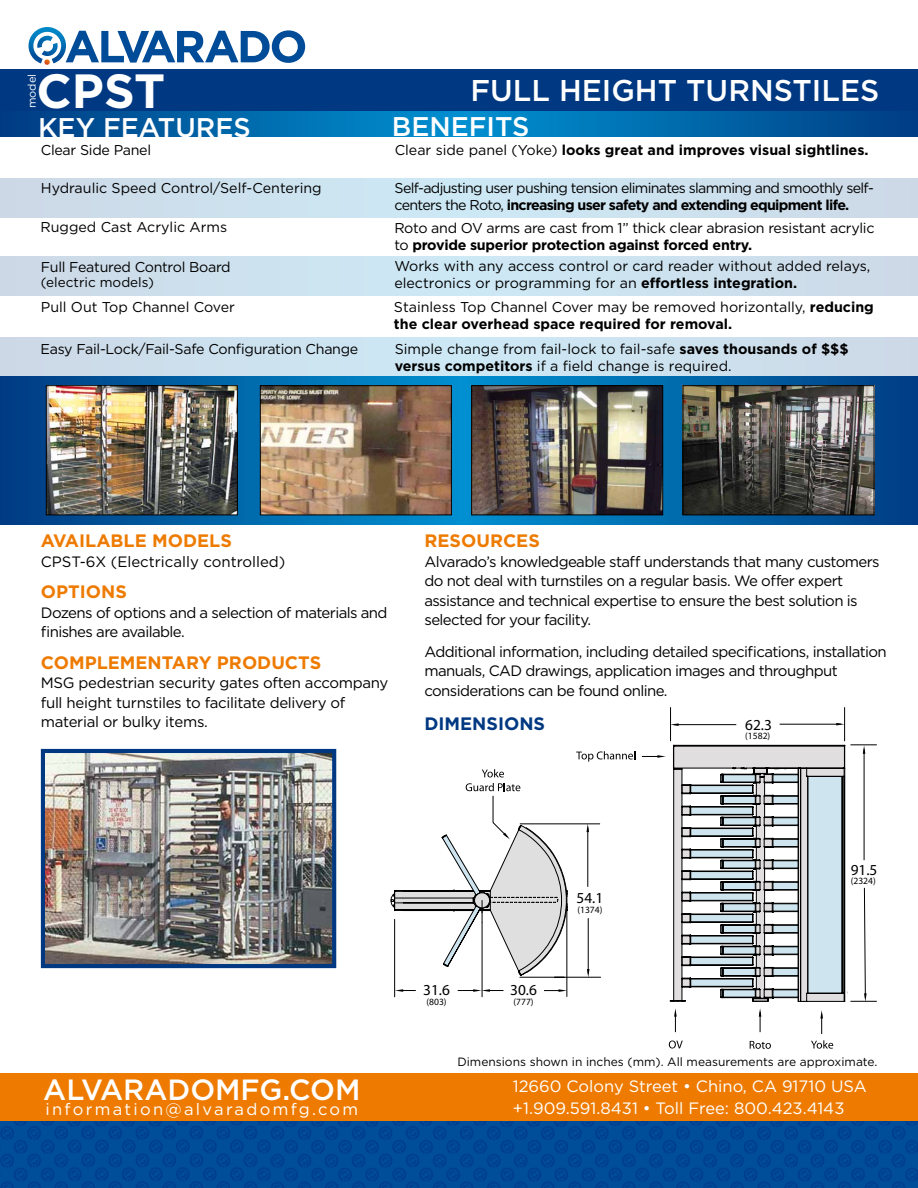
<style>
.page{position:relative;width:918px;height:1188px;background:#fff}
.page>*{position:absolute;margin:0;border:0;box-sizing:border-box;transform-origin:0 0}
.t1{font:700 48px "Gotham";color:#fff}
.t2{font:500 30px "Gotham";color:#fff}
.t3{font:500 29.25px "Gotham";color:#fff}
.t4{font:500 27px "Gotham";color:#fff}
.t5{font:700 18px "Gotham";color:#ee7b00}
.t6{font:700 18px "Gotham";color:#003882}
.t7{font:16.5px/22.5px "Gotham";color:#fff}
.t8{font:16.5px "Gotham";letter-spacing:.14em;color:#fff}
.t9{font:15.3px "Myriad Pro";color:#000}
.t10{font:15px/19.5px "Gotham";letter-spacing:-.04em;color:#000}
.t11{font:15px/19.5px "Gotham";letter-spacing:-.02em;color:#000}
.t12{font:15px "Gotham";color:#000}
.t13{font:14.25px/17.1px "Gotham";color:#000}
.t14{font:14.25px/17.1px "Gotham";letter-spacing:-.02em;color:#000}
.t15{font:14.25px/17.1px "Gotham";letter-spacing:-.05em;color:#000}
.t16{font:700 14.25px "Gotham";color:#000}
.t17{font:13.5px "Gotham";color:#000}
.t18{font:12px "Gotham";color:#000}
.t19{font:11.1px "Gotham";color:#fff}
.t20{font:9.6px "Myriad Pro";color:#000}
.s1{font-weight:400}
.s2{font-weight:700}
</style>
<div class="page">
<img style="left:0;top:1121px;width:918px;height:67px">
<div style="left:0;top:1073px;width:918px;height:48px;background:#ee7b00"></div>
<svg style="left:0;top:376px;width:918px;height:148px;background:#005c9f"></svg>
<div style="left:0;top:257px;width:918px;height:38px;background:#cde1ee"></div>
<div style="left:0;top:337px;width:918px;height:39px;background:#cde1ee"></div>
<img style="left:48px;top:387px;width:188px;height:126px">
<div style="left:46px;top:385px;width:192px;height:130px;border:1px solid #000"></div>
<img style="left:262px;top:387px;width:188px;height:126px">
<div style="left:260px;top:385px;width:192px;height:130px;border:1px solid #000"></div>
<img style="left:473px;top:387px;width:188px;height:126px">
<div style="left:471px;top:385px;width:192px;height:130px;border:1px solid #000"></div>
<img style="left:685px;top:387px;width:187px;height:126px">
<div style="left:683px;top:385px;width:191px;height:130px;border:1px solid #000"></div>
<div style="left:0;top:178px;width:918px;height:39px;background:#cde1ee"></div>
<svg style="left:0;top:110px;width:918px;height:26px;background:#0065a8"></svg>
<div style="left:0;top:69px;width:918px;height:41px;background:#003882"></div>
<img style="left:46px;top:754px;width:285px;height:209px">
<div style="left:41px;top:749px;width:295px;height:219px;border:4px solid #003882"></div>
<svg style="left:28px;top:27px;width:277px;height:38px"></svg>
<hr style="left:567px;top:903px;width:1px;height:94px;background:#000">
<hr style="left:394px;top:919px;width:1px;height:78px;background:#000">
<hr style="left:482px;top:922px;width:1px;height:75px;background:#000">
<hr style="left:520px;top:824px;width:80px;height:1px;background:#000">
<hr style="left:555px;top:977px;width:46px;height:1px;background:#000">
<hr style="left:520px;top:977px;width:44px;height:1px;background:#000">
<hr style="left:844px;top:708px;width:1px;height:33px;background:#000">
<hr style="left:670px;top:708px;width:1px;height:33px;background:#000">
<svg style="left:544px;top:989px;width:23px;height:3px"></svg>
<svg style="left:458px;top:989px;width:45px;height:3px"></svg>
<svg style="left:395px;top:989px;width:21px;height:3px"></svg>
<svg style="left:587px;top:969px;width:3px;height:8px"></svg>
<hr style="left:588px;top:918px;width:1px;height:56px;background:#000">
<svg style="left:586px;top:824px;width:3px;height:8px"></svg>
<hr style="left:588px;top:828px;width:1px;height:59px;background:#000">
<svg style="left:836px;top:723px;width:9px;height:2px"></svg>
<hr style="left:780px;top:724px;width:61px;height:1px;background:#000">
<svg style="left:671px;top:723px;width:8px;height:3px"></svg>
<hr style="left:674px;top:724px;width:62px;height:1px;background:#000">
<svg style="left:851px;top:887px;width:26px;height:115px"></svg>
<svg style="left:851px;top:745px;width:26px;height:9px"></svg>
<hr style="left:864px;top:749px;width:1px;height:111px;background:#000">
<svg style="left:576px;top:751px;width:59px;height:11px"></svg>
<svg style="left:811px;top:1040px;width:22px;height:9px"></svg>
<svg style="left:750px;top:1041px;width:21px;height:8px"></svg>
<svg style="left:669px;top:1041px;width:14px;height:8px"></svg>
<svg style="left:482px;top:769px;width:22px;height:8px"></svg>
<svg style="left:674px;top:1008px;width:3px;height:24px"></svg>
<svg style="left:759px;top:1008px;width:2px;height:24px"></svg>
<svg style="left:820px;top:1010px;width:3px;height:24px"></svg>
<svg style="left:670px;top:745px;width:175px;height:257px"></svg>
<svg style="left:391px;top:783px;width:186px;height:193px"></svg>
<p class="t19" style="left:25px;top:108px;width:36px;rotate:-90deg">model</p>
<h1 class="t1" style="left:37px;top:59px;width:66px">CPST</h1>
<h2 class="t2" style="left:471px;top:71px;width:410px">FULL HEIGHT TURNSTILES</h2>
<h3 class="t4" style="left:38px;top:110px;width:214px">KEY FEATURES</h3>
<h3 class="t4" style="left:392px;top:109px;width:139px">BENEFITS</h3>
<p class="t14" style="left:41px;top:141px;width:112px">Clear Side Panel</p>
<p class="t16" style="left:395px;top:140px;width:475px"><span class="s1">Clear side panel (Yoke)</span> looks great and improves visual sightlines.</p>
<p class="t13" style="left:41px;top:179px;width:282px">Hydraulic Speed Control/Self-Centering</p>
<p class="t15" style="left:395px;top:179px;width:481px">Self-adjusting user pushing tension eliminates slamming and smoothly self&shy;centers the Roto, <span class="s2">increasing user safety and extending equipment life.</span></p>
<p class="t13" style="left:40px;top:218px;width:188px">Rugged Cast Acrylic Arms</p>
<p class="t14" style="left:394px;top:219px;width:482px">Roto and OV arms are cast from 1” thick clear abrasion resistant acrylic to <span class="s2">provide superior protection against forced entry.</span></p>
<p class="t14" style="left:41px;top:258px;width:191px">Full Featured Control Board</p>
<p class="t17" style="left:41px;top:273px;width:115px">(electric models)</p>
<p class="t13" style="left:394px;top:257px;width:478px">Works with any access control or card reader without added relays, electronics or programming for an <span class="s2">effortless integration.</span></p>
<p class="t13" style="left:41px;top:298px;width:196px">Pull Out Top Channel Cover</p>
<p class="t13" style="left:394px;top:298px;width:481px">Stainless Top Channel Cover may be removed horizontally, <span class="s2">reducing the clear overhead space required for removal.</span></p>
<p class="t14" style="left:40px;top:340px;width:319px">Easy Fail-Lock/Fail-Safe Configuration Change</p>
<p class="t13" style="left:395px;top:340px;width:456px">Simple change from fail-lock to fail-safe <span class="s2">saves thousands of $$$ versus competitors</span> if a field change is required.</p>
<p class="t5" style="left:41px;top:529px;width:193px">Available Models</p>
<p class="t12" style="left:41px;top:552px;width:246px">CPST-6X (Electrically controlled)</p>
<p class="t5" style="left:41px;top:580px;width:88px">options</p>
<p class="t10" style="left:41px;top:602px;width:348px">Dozens of options and a selection of materials and finishes are available.</p>
<p class="t5" style="left:41px;top:650px;width:282px">Complementary Products</p>
<p class="t11" style="left:41px;top:673px;width:349px">MSG pedestrian security gates often accompany full height turnstiles to facilitate delivery of material or bulky items.</p>
<p class="t5" style="left:424px;top:529px;width:117px">Resources</p>
<p class="t10" style="left:424px;top:551px;width:457px">Alvarado’s knowledgeable staff understands that many customers do not deal with turnstiles on a regular basis. We offer expert assistance and technical expertise to ensure the best solution is selected for your facility.</p>
<p class="t10" style="left:424px;top:641px;width:464px">Additional information, including detailed specifications, installation manuals, CAD drawings, application images and throughput considerations can be found online.</p>
<p class="t6" style="left:424px;top:712px;width:13px">DIMENSIONS</p>
<p class="t9" style="left:745px;top:715px;width:28px">62.3</p>
<p class="t20" style="left:745px;top:730px;width:27px">(1582)</p>
<h3 class="t3" style="left:43px;top:1071px;width:23px">ALVARADO</h3>
<h3 class="t3" style="left:215px;top:1071px;width:147px">MFG.COM</h3>
<p class="t8" style="left:45px;top:1099px;width:314px">information@alvaradomfg.com</p>
<p class="t9" style="left:577px;top:888px;width:28px">54.1</p>
<p class="t20" style="left:577px;top:903px;width:27px">(1374)</p>
<p class="t9" style="left:851px;top:860px;width:28px">91.5</p>
<p class="t20" style="left:851px;top:875px;width:27px">(2324)</p>
<p class="t9" style="left:423px;top:981px;width:28px">31.6</p>
<p class="t20" style="left:427px;top:996px;width:22px">(803)</p>
<p class="t9" style="left:510px;top:981px;width:28px">30.6</p>
<p class="t20" style="left:514px;top:996px;width:22px">(777)</p>
<p class="t18" style="left:457px;top:1054px;width:422px">Dimensions shown in inches (mm). All measurements are approximate.</p>
<p class="t7" style="left:513px;top:1074px;width:356px">12660 Colony Street • Chino, CA 91710 USA +1.909.591.8431 • Toll Free: 800.423.4143</p>
</div>
